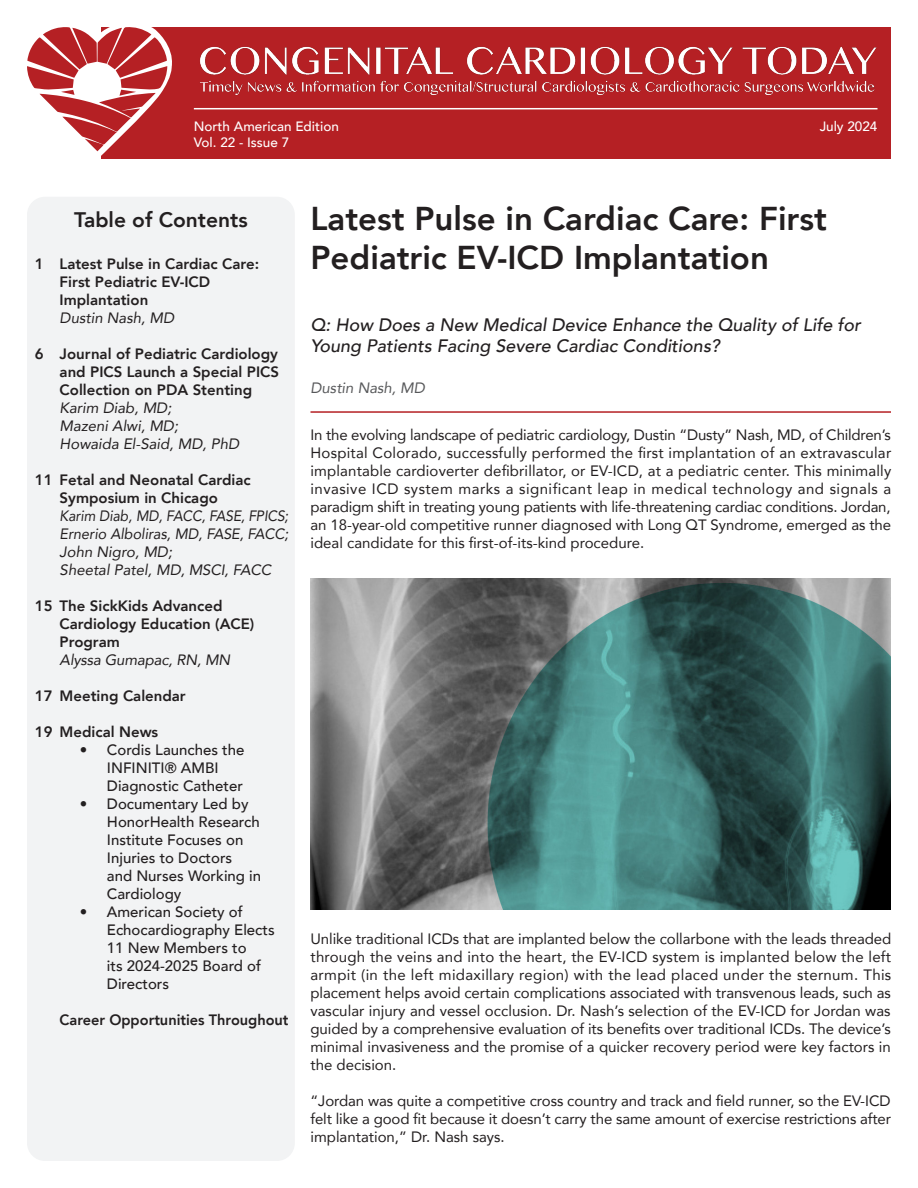
<style>
.page{position:relative;width:918px;height:1188px;background:#fff}
.page>*{position:absolute;margin:0;border:0;box-sizing:border-box;transform-origin:0 0}
.t1{font:800 33px/39.6px "Avenir";color:#231f20}
.t2{font:800 21px "Avenir";color:#231f20}
.t3{font:italic 500 18px/21.6px "Avenir";color:#231f20}
.t4{font:15px/18px "Avenir";color:#231f20;text-align:justify}
.t5{font:800 15px/18px "Avenir";color:#231f20}
.t6{font:500 15px/18px "Avenir";color:#231f20}
.t7{font:italic 15px "Avenir";color:#231f20}
.t8{font:italic 15px "Avenir";color:#231f20;scale:.96 1}
.t9{font:italic 15px "Avenir";color:#231f20;scale:.92 1}
.t10{font:italic 15px "Avenir";color:#57585a}
.body{font:500 13.5px "Avenir";color:#fff}
</style>
<div class="page">
<div style="left:27px;top:197px;width:268px;height:964px;background:#f2f3f4;border-radius:18px"></div>
<div style="left:101px;top:27px;width:790px;height:132px;background:#b52024"></div>
<img style="left:200px;top:46px;width:677px;height:49px">
<hr style="left:194px;top:108px;width:684px;height:1px;background:#fff">
<svg style="left:27px;top:27px;width:145px;height:129px"></svg>
<hr style="left:310px;top:411px;width:581px;height:2px;background:#b52024">
<img style="left:310px;top:579px;width:581px;height:330px">
<p class="body" style="left:194px;top:114px;width:147px">North American Edition</p>
<p class="body" style="left:194px;top:130px;width:97px">Vol. 22 - Issue 7</p>
<p class="body" style="left:820px;top:114px;width:59px">July 2024</p>
<p class="t2" style="left:74px;top:204px;width:175px">Table of Contents</p>
<p class="t5" style="left:60px;top:254px;width:201px">Latest Pulse in Cardiac Care:</p>
<p class="t5" style="left:60px;top:272px;width:152px">First Pediatric EV-ICD<br>Implantation</p>
<p class="t7" style="left:60px;top:308px;width:116px">Dustin Nash, MD</p>
<p class="t5" style="left:60px;top:344px;width:221px;text-align:justify">Journal of Pediatric Cardiology and PICS Launch a Special PICS Collection on PDA Stenting</p>
<p class="t7" style="left:60px;top:398px;width:113px">Karim Diab, MD;</p>
<p class="t7" style="left:60px;top:416px;width:120px">Mazeni Alwi, MD;</p>
<p class="t7" style="left:60px;top:434px;width:181px">Howaida El-Said, MD, PhD</p>
<p class="t5" style="left:60px;top:470px;width:193px">Fetal and Neonatal Cardiac<br>Symposium in Chicago</p>
<p class="t9" style="left:60px;top:506px;width:250px">Karim Diab, MD, FACC, FASE, FPICS;</p>
<p class="t8" style="left:60px;top:524px;width:240px">Ernerio Alboliras, MD, FASE, FACC;</p>
<p class="t7" style="left:60px;top:542px;width:114px">John Nigro, MD;</p>
<p class="t7" style="left:60px;top:560px;width:213px">Sheetal Patel, MD, MSCI, FACC</p>
<p class="t5" style="left:60px;top:596px;width:196px">The SickKids Advanced<br>Cardiology Education (ACE)<br>Program</p>
<p class="t7" style="left:60px;top:650px;width:172px">Alyssa Gumapac, RN, MN</p>
<p class="t5" style="left:60px;top:686px;width:128px">Meeting Calendar</p>
<p class="t5" style="left:60px;top:722px;width:100px">Medical News</p>
<p class="t6" style="left:107px;top:740px;width:139px;text-indent:-27px">• Cordis Launches the<br>INFINITI® AMBI<br>Diagnostic Catheter</p>
<p class="t6" style="left:107px;top:794px;width:156px;text-indent:-27px">• Documentary Led by<br>HonorHealth Research<br>Institute Focuses on<br>Injuries to Doctors and Nurses Working in<br>Cardiology</p>
<p class="t6" style="left:107px;top:902px;width:169px;text-indent:-27px">• American Society of<br>Echocardiography Elects<br>11 New Members to<br>its 2024-2025 Board of<br>Directors</p>
<p class="t5" style="left:60px;top:1010px;width:230px">Career Opportunities Throughout</p>
<p class="t5" style="left:35px;top:254px;width:10px">1</p>
<p class="t5" style="left:35px;top:345px;width:10px">6</p>
<p class="t5" style="left:35px;top:471px;width:19px">11</p>
<p class="t5" style="left:35px;top:597px;width:19px">15</p>
<p class="t5" style="left:35px;top:687px;width:19px">17</p>
<p class="t5" style="left:35px;top:722px;width:19px">19</p>
<p class="t1" style="left:310px;top:199px;width:518px">Latest Pulse in Cardiac Care: First<br>Pediatric EV-ICD Implantation</p>
<p class="t3" style="left:310px;top:314px;width:552px">Q: How Does a New Medical Device Enhance the Quality of Life for<br>Young Patients Facing Severe Cardiac Conditions?</p>
<p class="t10" style="left:310px;top:379px;width:116px">Dustin Nash, MD</p>
<p class="t4" style="left:310px;top:426px;width:582px">In the evolving landscape of pediatric cardiology, Dustin “Dusty” Nash, MD, of Children’s Hospital Colorado, successfully performed the first implantation of an extravascular implantable cardioverter defibrillator, or EV-ICD, at a pediatric center. This minimally invasive ICD system marks a significant leap in medical technology and signals a paradigm shift in treating young patients with life-threatening cardiac conditions. Jordan, an 18-year-old competitive runner diagnosed with Long QT Syndrome, emerged as the ideal candidate for this first-of-its-kind procedure.</p>
<p class="t4" style="left:310px;top:930px;width:582px">Unlike traditional ICDs that are implanted below the collarbone with the leads threaded through the veins and into the heart, the EV-ICD system is implanted below the left armpit (in the left midaxillary region) with the lead placed under the sternum. This placement helps avoid certain complications associated with transvenous leads, such as vascular injury and vessel occlusion. Dr. Nash’s selection of the EV-ICD for Jordan was guided by a comprehensive evaluation of its benefits over traditional ICDs. The device’s minimal invasiveness and the promise of a quicker recovery period were key factors in the decision.</p>
<p class="t4" style="left:310px;top:1092px;width:582px">“Jordan was quite a competitive cross country and track and field runner, so the EV-ICD felt like a good fit because it doesn’t carry the same amount of exercise restrictions after implantation,” Dr. Nash says.</p>
</div>
